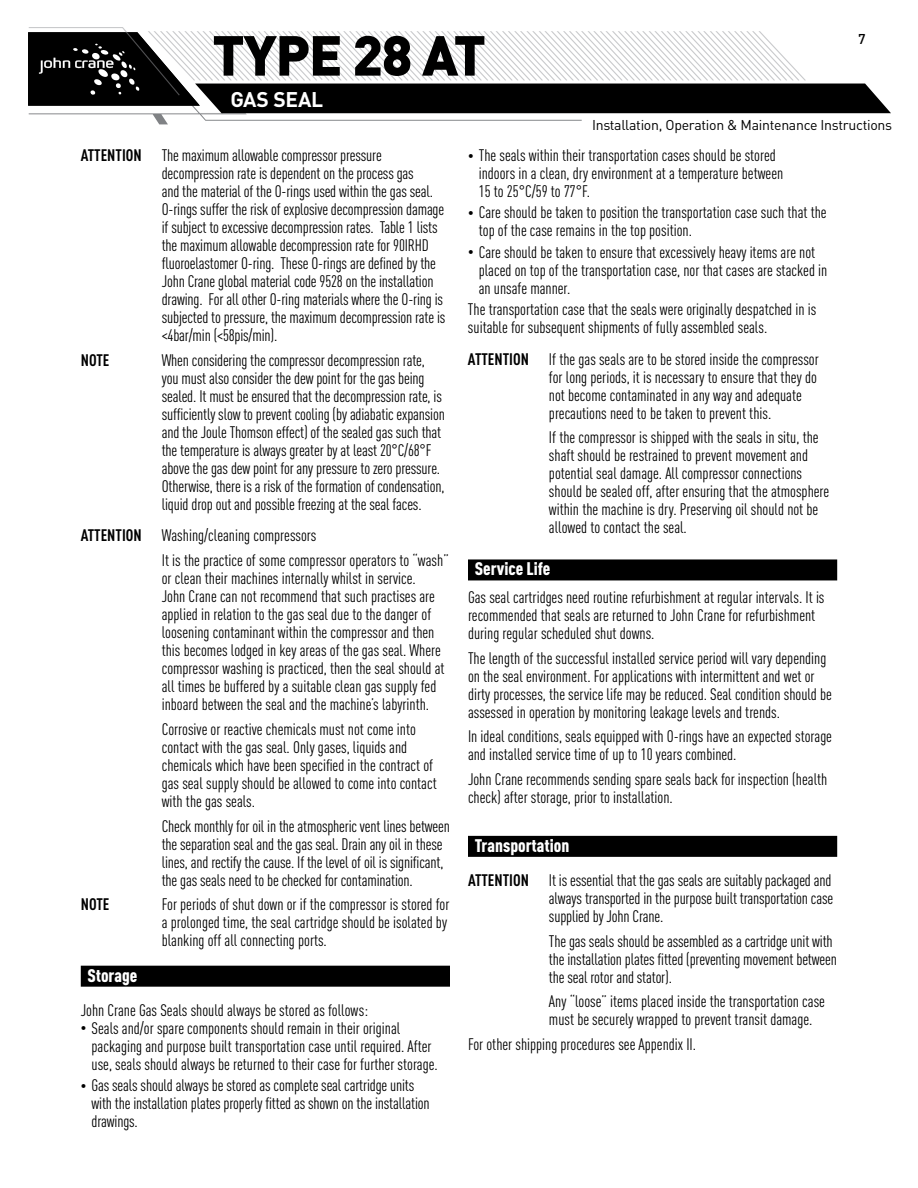
<style>
.page{position:relative;width:918px;height:1188px;background:#fff}
.page>*{position:absolute;margin:0;border:0;box-sizing:border-box;transform-origin:0 0}
.t1{font:900 55.5px "DIN";letter-spacing:-.025em;color:#000}
.t2{font:700 21px "DIN";letter-spacing:-.01em;color:#fff}
.t3{font:900 condensed 18px "DINOT";color:#fff}
.t4{font:condensed 16.5px/18px "DIN Pro";color:#000}
.t5{font:700 condensed 16.5px "DIN Pro";color:#000}
.t6{font:14.1px "DIN";letter-spacing:-.02em;color:#000}
.t7{font:500 14.1px "DIN";color:#000}
.s1{font-weight:700}
.s2{font-size:12px}
</style>
<div class="page">
<svg style="left:28px;top:27px;width:863px;height:97px"></svg>
<div style="left:81px;top:966px;width:369px;height:21px;background:#000"></div>
<div style="left:468px;top:559px;width:369px;height:21px;background:#000"></div>
<div style="left:468px;top:836px;width:369px;height:21px;background:#000"></div>
<h1 class="t1" style="left:212px;top:18px;width:275px">TYPE 28 AT</h1>
<p class="t2" style="left:230px;top:85px;width:94px">GAS SEAL</p>
<p class="t7" style="left:858px;top:29px;width:9px">7</p>
<p class="t6" style="left:592px;top:117px;width:302px">Installation, Operation &amp; Maintenance Instructions</p>
<p class="t4" style="left:162px;top:146px;width:285px;text-indent:-81px"><span class="s1">ATTENTION</span> The maximum allowable compressor pressure decompression rate is dependent on the process gas<br>and the material of the O-rings used within the gas seal.<br>O-rings suffer the risk of explosive decompression damage if subject to excessive decompression rates. Table 1 lists the maximum allowable decompression rate for 90IRHD fluoroelastomer O-ring. These O-rings are defined by the John Crane global material code 9528 on the installation drawing. For all other O-ring materials where the O-ring is subjected to pressure, the maximum decompression rate is &lt;4bar/min (&lt;58pis/min).</p>
<p class="t5" style="left:81px;top:350px;width:30px">NOTE</p>
<p class="t4" style="left:162px;top:351px;width:285px">When considering the compressor decompression rate, you must also consider the dew point for the gas being sealed. It must be ensured that the decompression rate, is sufficiently slow to prevent cooling (by adiabatic expansion and the Joule Thomson effect) of the sealed gas such that the temperature is always greater by at least 20°C/68°F above the gas dew point for any pressure to zero pressure.<br>Otherwise, there is a risk of the formation of condensation, liquid drop out and possible freezing at the seal faces.</p>
<p class="t4" style="left:162px;top:523px;width:288px;line-height:24.8px;text-indent:-81px"><span class="s1">ATTENTION</span> Washing/cleaning compressors<br>It is the practice of some compressor operators to “wash”</p>
<p class="t4" style="left:162px;top:569px;width:284px">or clean their machines internally whilst in service.<br>John Crane can not recommend that such practises are applied in relation to the gas seal due to the danger of loosening contaminant within the compressor and then this becomes lodged in key areas of the gas seal. Where compressor washing is practiced, then the seal should at all times be buffered by a suitable clean gas supply fed inboard between the seal and the machine’s labyrinth.</p>
<p class="t4" style="left:162px;top:720px;width:277px">Corrosive or reactive chemicals must not come into contact with the gas seal. Only gases, liquids and chemicals which have been specified in the contract of gas seal supply should be allowed to come into contact with the gas seals.</p>
<p class="t4" style="left:162px;top:817px;width:290px">Check monthly for oil in the atmospheric vent lines between the separation seal and the gas seal. Drain any oil in these lines, and rectify the cause. If the level of oil is significant, the gas seals need to be checked for contamination.</p>
<p class="t5" style="left:81px;top:895px;width:30px">NOTE</p>
<p class="t4" style="left:162px;top:896px;width:289px">For periods of shut down or if the compressor is stored for a prolonged time, the seal cartridge should be isolated by blanking off all connecting ports.</p>
<p class="t3" style="left:88px;top:962px;width:51px">Storage</p>
<p class="t4" style="left:81px;top:1001px;width:289px">John Crane Gas Seals should always be stored as follows:</p>
<p class="t4" style="left:92px;top:1019px;width:348px;text-indent:-11px"><span class="s2">•</span> Seals and/or spare components should remain in their original packaging and purpose built transportation case until required. After use, seals should always be returned to their case for further storage.</p>
<p class="t4" style="left:92px;top:1076px;width:340px;text-indent:-11px"><span class="s2">•</span> Gas seals should always be stored as complete seal cartridge units with the installation plates properly fitted as shown on the installation drawings.</p>
<p class="t4" style="left:479px;top:146px;width:306px;text-indent:-11px"><span class="s2">•</span> The seals within their transportation cases should be stored indoors in a clean, dry environment at a temperature between<br>15 to 25°C/59 to 77°F.</p>
<p class="t4" style="left:479px;top:204px;width:349px;text-indent:-11px"><span class="s2">•</span> Care should be taken to position the transportation case such that the top of the case remains in the top position.</p>
<p class="t4" style="left:479px;top:243px;width:350px;text-indent:-11px"><span class="s2">•</span> Care should be taken to ensure that excessively heavy items are not placed on top of the transportation case, nor that cases are stacked in an unsafe manner.</p>
<p class="t4" style="left:468px;top:300px;width:350px">The transportation case that the seals were originally despatched in is suitable for subsequent shipments of fully assembled seals.</p>
<p class="t4" style="left:549px;top:350px;width:271px;text-indent:-81px"><span class="s1">ATTENTION</span> If the gas seals are to be stored inside the compressor for long periods, it is necessary to ensure that they do not become contaminated in any way and adequate precautions need to be taken to prevent this.</p>
<p class="t4" style="left:549px;top:429px;width:282px">If the compressor is shipped with the seals in situ, the shaft should be restrained to prevent movement and potential seal damage. All compressor connections should be sealed off, after ensuring that the atmosphere within the machine is dry. Preserving oil should not be allowed to contact the seal.</p>
<p class="t3" style="left:475px;top:555px;width:77px">Service Life</p>
<p class="t4" style="left:468px;top:588px;width:358px">Gas seal cartridges need routine refurbishment at regular intervals. It is recommended that seals are returned to John Crane for refurbishment during regular scheduled shut downs.</p>
<p class="t4" style="left:468px;top:649px;width:366px">The length of the successful installed service period will vary depending on the seal environment. For applications with intermittent and wet or dirty processes, the service life may be reduced. Seal condition should be assessed in operation by monitoring leakage levels and trends.</p>
<p class="t4" style="left:468px;top:727px;width:366px">In ideal conditions, seals equipped with O-rings have an expected storage and installed service time of up to 10 years combined.</p>
<p class="t4" style="left:468px;top:770px;width:361px">John Crane recommends sending spare seals back for inspection (health check) after storage, prior to installation.</p>
<p class="t3" style="left:475px;top:832px;width:96px">Transportation</p>
<p class="t4" style="left:549px;top:871px;width:286px;text-align:justify;text-indent:-81px"><span class="s1">ATTENTION</span> It is essential that the gas seals are suitably packaged and always transported in the purpose built transportation case supplied by John Crane.</p>
<p class="t4" style="left:549px;top:932px;width:289px">The gas seals should be assembled as a cartridge unit with the installation plates fitted (preventing movement between the seal rotor and stator).</p>
<p class="t4" style="left:549px;top:993px;width:278px">Any “loose” items placed inside the transportation case must be securely wrapped to prevent transit damage.</p>
<p class="t4" style="left:468px;top:1035px;width:230px">For other shipping procedures see Appendix II.</p>
</div>
